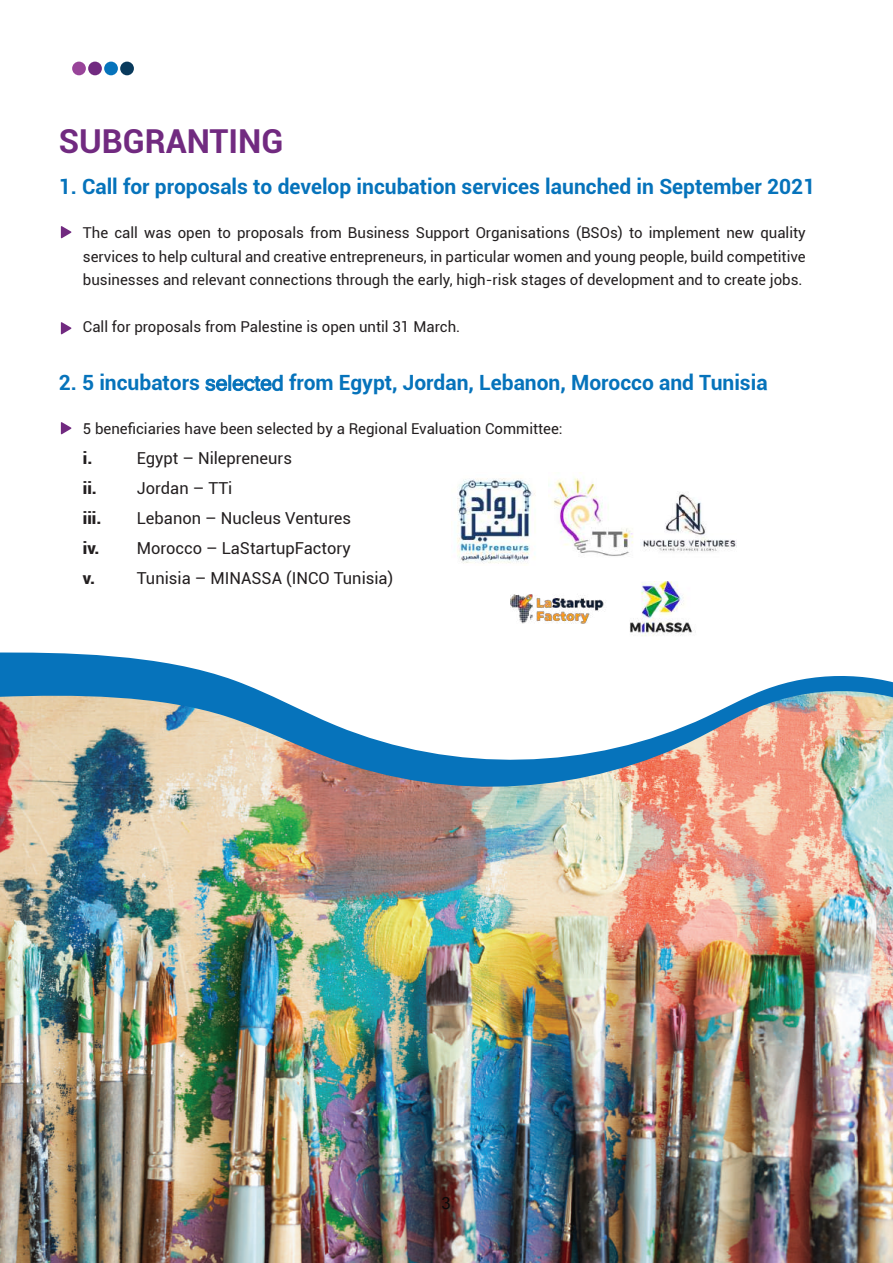
<style>
.page{position:relative;width:893px;height:1263px;background:#fff}
.page>*{position:absolute;margin:0;border:0;box-sizing:border-box;transform-origin:0 0}
.t1{font:700 33px "Roboto";color:#712a80}
.t2{font:700 21px "Roboto";color:#0673bb}
.t3{font:16.5px/30px "Roboto";color:#231f20;text-align:justify}
.t4{font:900 16.5px "Roboto";color:#231f20}
.t5{font:16.5px "Microsoft Sans Serif";color:#0b0b0b}
.t6{font:15px/23.4px "Roboto";color:#231f20;text-align:justify}
.s1{font-family:"Microsoft Sans Serif";font-weight:400}
.s2{font-weight:900}
</style>
<div class="page">
<svg style="left:0;top:652px;width:893px;height:39px"></svg>
<img style="left:0;top:691px;width:893px;height:572px">
<div style="left:72px;top:62px;width:14px;height:13px;background:#984499;border-radius:50%"></div>
<div style="left:88px;top:62px;width:14px;height:13px;background:#712a80;border-radius:50%"></div>
<div style="left:104px;top:62px;width:14px;height:13px;background:#0673bb;border-radius:50%"></div>
<div style="left:120px;top:62px;width:14px;height:13px;background:#093a5c;border-radius:50%"></div>
<svg style="left:61px;top:226px;width:11px;height:12px"></svg>
<svg style="left:61px;top:322px;width:11px;height:13px"></svg>
<svg style="left:61px;top:422px;width:11px;height:12px"></svg>
<img style="left:510px;top:581px;width:183px;height:55px">
<img style="left:457px;top:478px;width:79px;height:86px">
<img style="left:642px;top:492px;width:94px;height:60px">
<img style="left:548px;top:478px;width:86px;height:78px">
<h1 class="t1" style="left:59px;top:118px;width:226px">SUBGRANTING</h1>
<h2 class="t2" style="left:59px;top:172px;width:758px">1. Call for proposals to develop incubation services launched in September 2021</h2>
<p class="t6" style="left:83px;top:221px;width:724px">The call was open to proposals from Business Support Organisations (BSOs) to implement new quality services to help cultural and creative entrepreneurs, in particular women and young people, build competitive businesses and relevant connections through the early, high-risk stages of development and to create jobs.</p>
<p class="t6" style="left:83px;top:315px;width:379px">Call for proposals from Palestine is open until 31 March.</p>
<h2 class="t2" style="left:59px;top:368px;width:710px">2. 5 incubators <span class="s1">selected</span> from Egypt, Jordan, Lebanon, Morocco and Tunisia</h2>
<p class="t6" style="left:83px;top:417px;width:481px">5 beneficiaries have been selected by a Regional Evaluation Committee:</p>
<p class="t4" style="left:83px;top:447px;width:11px">i.</p>
<p class="t3" style="left:137px;top:443px;width:157px">Egypt – Nilepreneurs</p>
<p class="t4" style="left:83px;top:477px;width:16px">ii.</p>
<p class="t3" style="left:137px;top:473px;width:97px">Jordan – TTi</p>
<p class="t4" style="left:83px;top:507px;width:20px">iii.</p>
<p class="t3" style="left:83px;top:503px;width:270px;text-indent:54px">Lebanon – Nucleus Ventures <span class="s2">iv.</span> Morocco – LaStartupFactory <span class="s2">v.</span></p>
<p class="t3" style="left:137px;top:563px;width:258px">Tunisia – MINASSA (INCO Tunisia)</p>
<p class="t5" style="left:442px;top:1193px;width:11px">3</p>
</div>
